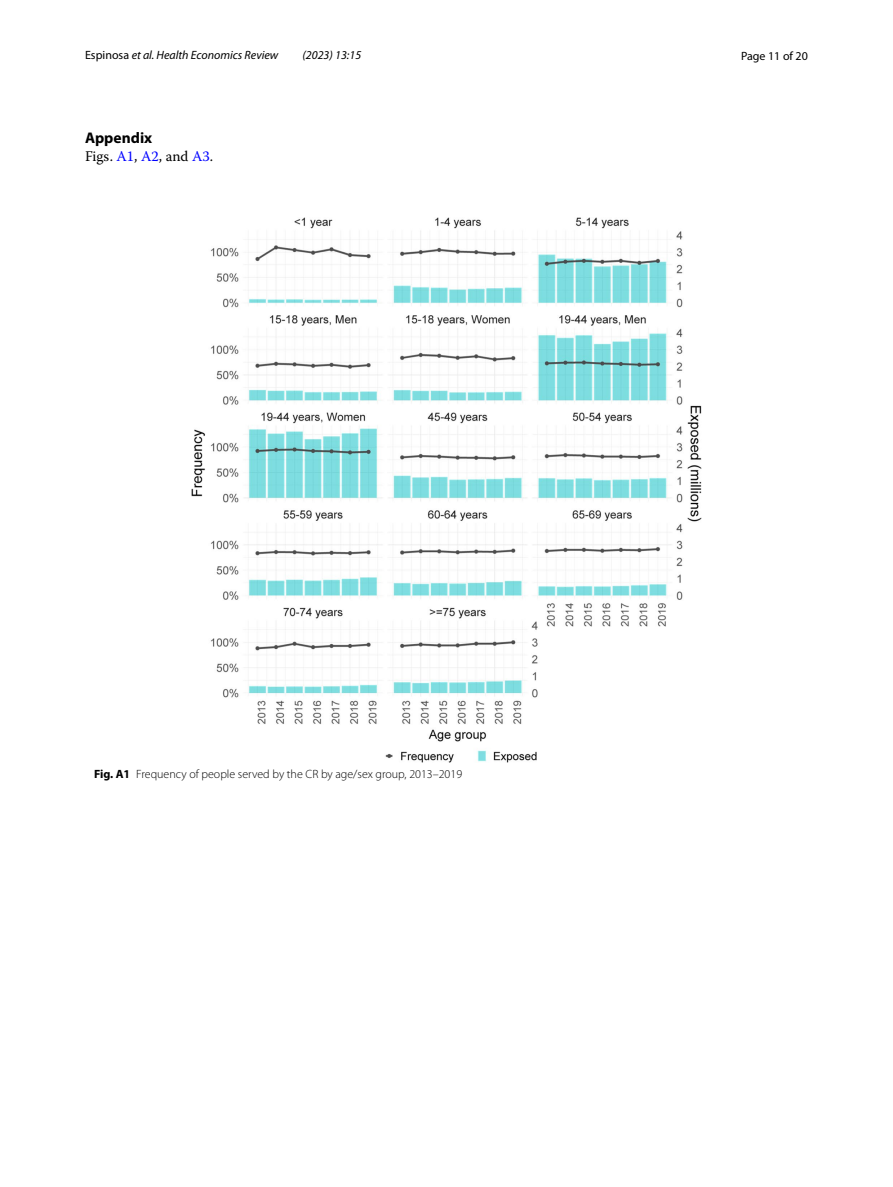
<style>
.page{position:relative;width:893px;height:1187px;background:#fff}
.page>*{position:absolute;margin:0;border:0;box-sizing:border-box;transform-origin:0 0}
.t1{font:700 15.45px "Myriad Pro";color:#000}
.t2{font:14.7px "Warnock Pro";color:#000}
.t3{font:300 12px "Myriad Pro";color:#000}
.t4{font:italic 12px "Myriad Pro";color:#000}
.t5{font:12px "Myriad Pro";color:#000}
.s1{font-style:normal}
.s2{color:#00f}
.s3{font-weight:700}
</style>
<div class="page">
<img style="left:191px;top:217px;width:511px;height:545px">
<p class="t4" style="left:85px;top:48px;width:195px"><span class="s1">Espinosa</span> et al. Health Economics Review</p>
<p class="t4" style="left:302px;top:48px;width:60px">(2023) 13:15</p>
<p class="t5" style="left:741px;top:48px;width:68px">Page 11 of 20</p>
<p class="t1" style="left:85px;top:128px;width:69px">Appendix</p>
<p class="t2" style="left:85px;top:148px;width:130px">Figs. <span class="s2">A1</span>, <span class="s2">A2</span>, and <span class="s2">A3</span>.</p>
<p class="t3" style="left:94px;top:767px;width:370px"><span class="s3">Fig. A1</span> Frequency of people served by the CR by age/sex group, 2013–2019</p>
</div>
